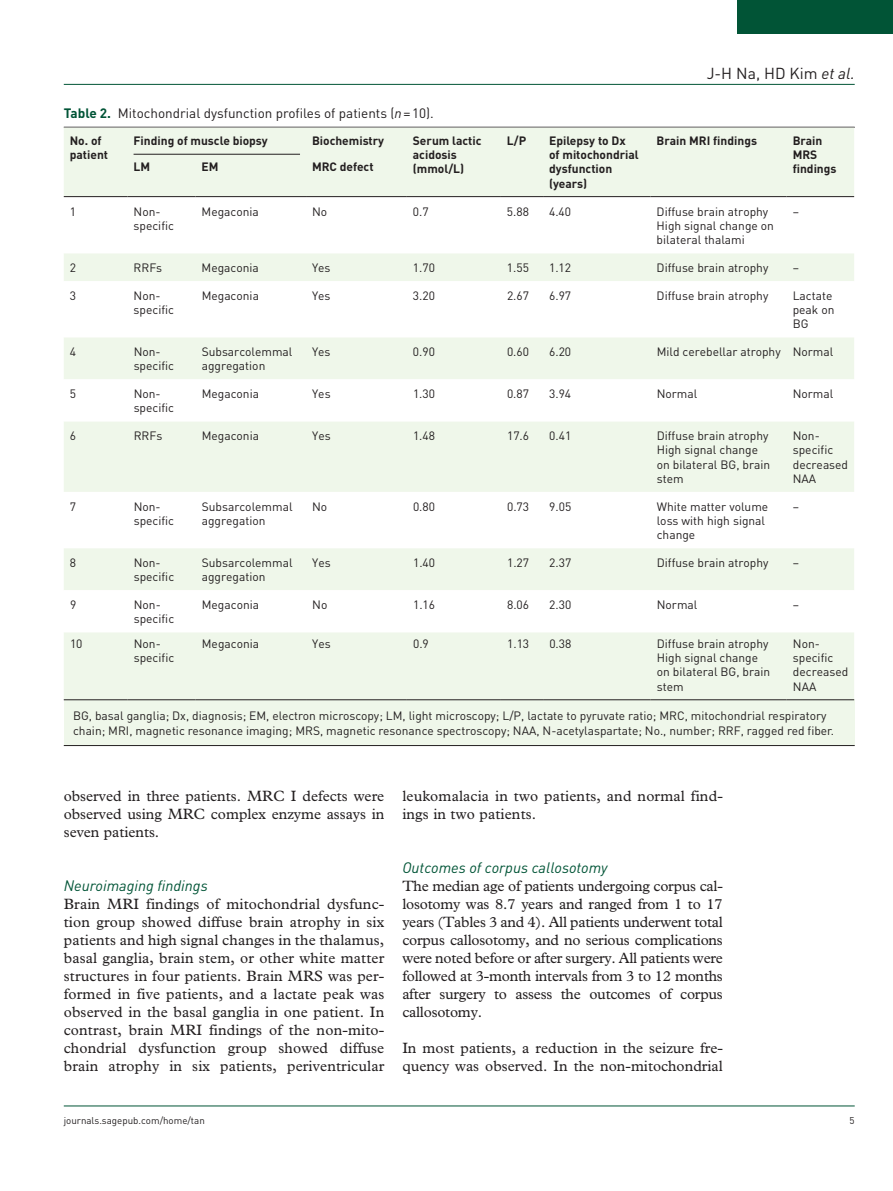
<style>
.page{position:relative;width:893px;height:1191px;background:#fff}
.page>*{position:absolute;margin:0;border:0;box-sizing:border-box;transform-origin:0 0}
.t1{font:15.75px "DIN";color:#231f20}
.t2{font:15px/18px "Plantin Std";color:#231f20;text-align:justify}
.t3{font:italic 15px "DIN";color:#015436}
.t4{font:13.5px "DIN";color:#231f20}
.t5{font:12px/14.2px "DIN";color:#231f20}
.t6{font:700 12px/14.2px "DIN";color:#231f20}
.t7{font:9.75px "DIN";color:#231f20}
.s1{font-style:italic}
.s2{font-weight:700;color:#015436}
</style>
<div class="page">
<hr style="left:64px;top:84px;width:791px;height:1px;background:#015436">
<hr style="left:64px;top:1105px;width:791px;height:1px;background:#015436">
<div style="left:738px;top:0;width:155px;height:34px;background:#015436"></div>
<div style="left:64px;top:699px;width:791px;height:46px;background:#eff7ea"></div>
<hr style="left:64px;top:127px;width:791px;height:1px;background:#231f20">
<hr style="left:64px;top:745px;width:791px;height:1px;background:#231f20">
<div style="left:64px;top:128px;width:790px;height:571px;background:#eff7ea"></div>
<svg style="left:64px;top:197px;width:790px;height:435px"></svg>
<hr style="left:64px;top:699px;width:64px;height:1px;background:#231f20">
<hr style="left:128px;top:699px;width:68px;height:1px;background:#231f20">
<hr style="left:196px;top:699px;width:110px;height:1px;background:#231f20">
<hr style="left:306px;top:699px;width:101px;height:1px;background:#231f20">
<hr style="left:407px;top:699px;width:94px;height:1px;background:#231f20">
<hr style="left:501px;top:699px;width:42px;height:1px;background:#231f20">
<hr style="left:543px;top:699px;width:108px;height:1px;background:#231f20">
<hr style="left:651px;top:699px;width:136px;height:1px;background:#231f20">
<hr style="left:787px;top:699px;width:67px;height:1px;background:#231f20">
<hr style="left:64px;top:196px;width:64px;height:1px;background:#231f20">
<hr style="left:407px;top:196px;width:94px;height:1px;background:#231f20">
<hr style="left:501px;top:196px;width:42px;height:1px;background:#231f20">
<hr style="left:543px;top:196px;width:108px;height:1px;background:#231f20">
<hr style="left:651px;top:196px;width:136px;height:1px;background:#231f20">
<hr style="left:787px;top:196px;width:67px;height:1px;background:#231f20">
<hr style="left:128px;top:196px;width:68px;height:1px;background:#231f20">
<hr style="left:196px;top:196px;width:110px;height:1px;background:#231f20">
<hr style="left:306px;top:196px;width:101px;height:1px;background:#231f20">
<hr style="left:134px;top:154px;width:166px;height:1px;background:#231f20">
<h1 class="t1" style="left:707px;top:63px;width:149px">J-H Na, HD Kim <span class="s1">et al.</span></h1>
<p class="t4" style="left:64px;top:105px;width:372px"><span class="s2">Table 2.</span> Mitochondrial dysfunction profiles of patients (<span class="s1">n</span>=10).</p>
<p class="t6" style="left:70px;top:133px;width:40px">No. of patient</p>
<p class="t6" style="left:134px;top:133px;width:136px">Finding of muscle biopsy</p>
<p class="t6" style="left:312px;top:133px;width:74px">Biochemistry</p>
<p class="t6" style="left:413px;top:133px;width:70px">Serum lactic acidosis (mmol/L)</p>
<p class="t6" style="left:507px;top:133px;width:21px">L/P</p>
<p class="t6" style="left:549px;top:133px;width:91px">Epilepsy to Dx of mitochondrial dysfunction (years)</p>
<p class="t6" style="left:657px;top:133px;width:102px">Brain MRI findings</p>
<p class="t6" style="left:793px;top:133px;width:31px">Brain<br>MRS</p>
<p class="t6" style="left:134px;top:159px;width:18px">LM</p>
<p class="t6" style="left:202px;top:159px;width:18px">EM</p>
<p class="t6" style="left:312px;top:159px;width:63px">MRC defect</p>
<p class="t6" style="left:793px;top:161px;width:45px">findings</p>
<p class="t5" style="left:70px;top:204px;width:8px">1</p>
<p class="t5" style="left:134px;top:204px;width:42px">Non&shy;specific</p>
<p class="t5" style="left:202px;top:204px;width:59px">Megaconia</p>
<p class="t5" style="left:312px;top:204px;width:17px">No</p>
<p class="t5" style="left:413px;top:204px;width:17px">0.7</p>
<p class="t5" style="left:507px;top:204px;width:24px">5.88</p>
<p class="t5" style="left:549px;top:204px;width:24px">4.40</p>
<p class="t5" style="left:657px;top:204px;width:119px">Diffuse brain atrophy<br>High signal change on bilateral thalami</p>
<p class="t5" style="left:793px;top:204px;width:8px">–</p>
<p class="t5" style="left:70px;top:260px;width:8px">2</p>
<p class="t5" style="left:134px;top:260px;width:30px">RRFs</p>
<p class="t5" style="left:202px;top:260px;width:59px">Megaconia</p>
<p class="t5" style="left:312px;top:260px;width:20px">Yes</p>
<p class="t5" style="left:413px;top:260px;width:24px">1.70</p>
<p class="t5" style="left:507px;top:260px;width:24px">1.55</p>
<p class="t5" style="left:549px;top:260px;width:24px">1.12</p>
<p class="t5" style="left:657px;top:260px;width:113px">Diffuse brain atrophy</p>
<p class="t5" style="left:793px;top:260px;width:8px">–</p>
<p class="t5" style="left:70px;top:288px;width:8px">3</p>
<p class="t5" style="left:134px;top:288px;width:42px">Non&shy;specific</p>
<p class="t5" style="left:202px;top:288px;width:59px">Megaconia</p>
<p class="t5" style="left:312px;top:288px;width:20px">Yes</p>
<p class="t5" style="left:413px;top:288px;width:24px">3.20</p>
<p class="t5" style="left:507px;top:288px;width:24px">2.67</p>
<p class="t5" style="left:549px;top:288px;width:24px">6.97</p>
<p class="t5" style="left:657px;top:288px;width:113px">Diffuse brain atrophy</p>
<p class="t5" style="left:793px;top:288px;width:43px">Lactate peak on<br>BG</p>
<p class="t5" style="left:70px;top:344px;width:8px">4</p>
<p class="t5" style="left:134px;top:344px;width:42px">Non&shy;specific</p>
<p class="t5" style="left:202px;top:344px;width:92px">Subsarcolemmal aggregation</p>
<p class="t5" style="left:312px;top:344px;width:20px">Yes</p>
<p class="t5" style="left:413px;top:344px;width:24px">0.90</p>
<p class="t5" style="left:507px;top:344px;width:24px">0.60</p>
<p class="t5" style="left:549px;top:344px;width:24px">6.20</p>
<p class="t5" style="left:657px;top:344px;width:178px">Mild cerebellar atrophy Normal</p>
<p class="t5" style="left:70px;top:386px;width:8px">5</p>
<p class="t5" style="left:134px;top:386px;width:42px">Non&shy;specific</p>
<p class="t5" style="left:202px;top:386px;width:59px">Megaconia</p>
<p class="t5" style="left:312px;top:386px;width:20px">Yes</p>
<p class="t5" style="left:413px;top:386px;width:24px">1.30</p>
<p class="t5" style="left:507px;top:386px;width:24px">0.87</p>
<p class="t5" style="left:549px;top:386px;width:24px">3.94</p>
<p class="t5" style="left:657px;top:386px;width:42px">Normal</p>
<p class="t5" style="left:793px;top:386px;width:42px">Normal</p>
<p class="t5" style="left:70px;top:428px;width:8px">6</p>
<p class="t5" style="left:134px;top:428px;width:30px">RRFs</p>
<p class="t5" style="left:202px;top:428px;width:59px">Megaconia</p>
<p class="t5" style="left:312px;top:428px;width:20px">Yes</p>
<p class="t5" style="left:413px;top:428px;width:24px">1.48</p>
<p class="t5" style="left:507px;top:428px;width:24px">17.6</p>
<p class="t5" style="left:549px;top:428px;width:24px">0.41</p>
<p class="t5" style="left:657px;top:428px;width:115px">Diffuse brain atrophy<br>High signal change on bilateral BG, brain stem</p>
<p class="t5" style="left:793px;top:428px;width:57px">Non&shy;specific decreased<br>NAA</p>
<p class="t5" style="left:70px;top:499px;width:8px">7</p>
<p class="t5" style="left:134px;top:499px;width:42px">Non&shy;specific</p>
<p class="t5" style="left:202px;top:499px;width:92px">Subsarcolemmal aggregation</p>
<p class="t5" style="left:312px;top:499px;width:17px">No</p>
<p class="t5" style="left:413px;top:499px;width:24px">0.80</p>
<p class="t5" style="left:507px;top:499px;width:24px">0.73</p>
<p class="t5" style="left:549px;top:499px;width:24px">9.05</p>
<p class="t5" style="left:657px;top:499px;width:113px">White matter volume loss with high signal change</p>
<p class="t5" style="left:793px;top:499px;width:8px">–</p>
<p class="t5" style="left:70px;top:555px;width:8px">8</p>
<p class="t5" style="left:134px;top:555px;width:42px">Non&shy;specific</p>
<p class="t5" style="left:202px;top:555px;width:92px">Subsarcolemmal aggregation</p>
<p class="t5" style="left:312px;top:555px;width:20px">Yes</p>
<p class="t5" style="left:413px;top:555px;width:24px">1.40</p>
<p class="t5" style="left:507px;top:555px;width:24px">1.27</p>
<p class="t5" style="left:549px;top:555px;width:24px">2.37</p>
<p class="t5" style="left:657px;top:555px;width:113px">Diffuse brain atrophy</p>
<p class="t5" style="left:793px;top:555px;width:8px">–</p>
<p class="t5" style="left:70px;top:597px;width:8px">9</p>
<p class="t5" style="left:134px;top:597px;width:42px">Non&shy;specific</p>
<p class="t5" style="left:202px;top:597px;width:59px">Megaconia</p>
<p class="t5" style="left:312px;top:597px;width:17px">No</p>
<p class="t5" style="left:413px;top:597px;width:24px">1.16</p>
<p class="t5" style="left:507px;top:597px;width:24px">8.06</p>
<p class="t5" style="left:549px;top:597px;width:24px">2.30</p>
<p class="t5" style="left:657px;top:597px;width:42px">Normal</p>
<p class="t5" style="left:793px;top:597px;width:8px">–</p>
<p class="t5" style="left:70px;top:636px;width:14px">10</p>
<p class="t5" style="left:134px;top:636px;width:42px">Non&shy;specific</p>
<p class="t5" style="left:202px;top:636px;width:59px">Megaconia</p>
<p class="t5" style="left:312px;top:636px;width:20px">Yes</p>
<p class="t5" style="left:413px;top:636px;width:17px">0.9</p>
<p class="t5" style="left:507px;top:636px;width:24px">1.13</p>
<p class="t5" style="left:549px;top:636px;width:24px">0.38</p>
<p class="t5" style="left:657px;top:636px;width:115px">Diffuse brain atrophy<br>High signal change on bilateral BG, brain stem</p>
<p class="t5" style="left:793px;top:636px;width:57px">Non&shy;specific decreased<br>NAA</p>
<p class="t5" style="left:73px;top:708px;width:763px">BG, basal ganglia; Dx, diagnosis; EM, electron microscopy; LM, light microscopy; L/P, lactate to pyruvate ratio; MRC, mitochondrial respiratory chain; MRI, magnetic resonance imaging; MRS, magnetic resonance spectroscopy; NAA, N-acetylaspartate; No., number; RRF, ragged red fiber.</p>
<p class="t2" style="left:64px;top:787px;width:322px">observed in three patients. MRC I defects were observed using MRC complex enzyme assays in seven patients.</p>
<p class="t3" style="left:64px;top:876px;width:145px">Neuroimaging findings</p>
<p class="t2" style="left:64px;top:895px;width:322px">Brain MRI findings of mitochondrial dysfunc&shy;tion group showed diffuse brain atrophy in six patients and high signal changes in the thalamus, basal ganglia, brain stem, or other white matter structures in four patients. Brain MRS was per&shy;formed in five patients, and a lactate peak was observed in the basal ganglia in one patient. In contrast, brain MRI findings of the non-mito&shy;chondrial dysfunction group showed diffuse brain atrophy in six patients, periventricular</p>
<p class="t2" style="left:402px;top:787px;width:322px">leukomalacia in two patients, and normal find&shy;ings in two patients.</p>
<p class="t3" style="left:402px;top:858px;width:207px">Outcomes of corpus callosotomy</p>
<p class="t2" style="left:402px;top:877px;width:322px">The median age of patients undergoing corpus cal&shy;losotomy was 8.7 years and ranged from 1 to 17 years (Tables 3 and 4). All patients underwent total corpus callosotomy, and no serious complications were noted before or after surgery. All patients were followed at 3-month intervals from 3 to 12 months after surgery to assess the outcomes of corpus callosotomy.</p>
<p class="t2" style="left:402px;top:1039px;width:322px">In most patients, a reduction in the seizure fre&shy;quency was observed. In the non-mitochondrial</p>
<p class="t7" style="left:64px;top:1114px;width:143px">journals.sagepub.com/home/tan</p>
<p class="t7" style="left:850px;top:1114px;width:7px">5</p>
</div>
